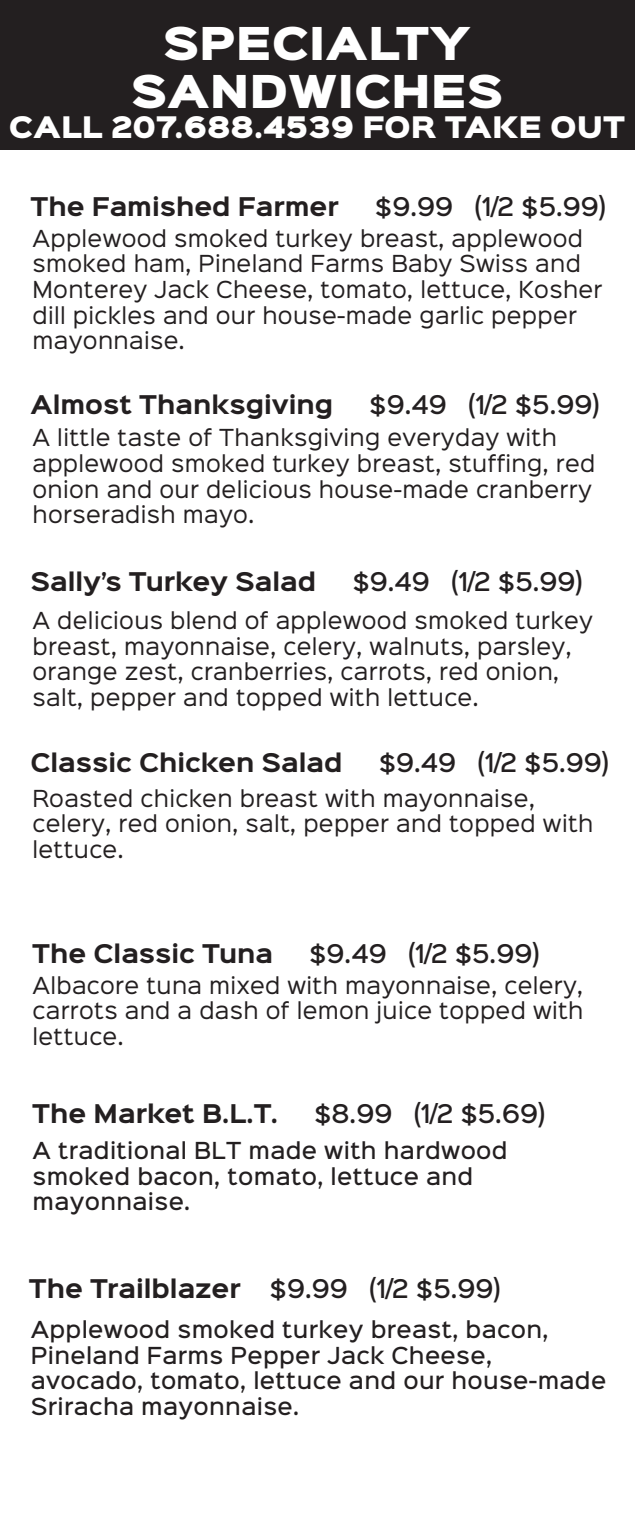
<style>
.page{position:relative;width:635px;height:1530px;background:#fff}
.page>*{position:absolute;margin:0;border:0;box-sizing:border-box;transform-origin:0 0}
.t1{font:40.75px/48px "Sinkin Sans 900 X Black";color:#fff;text-align:center}
.t2{font:26.75px "Sinkin Sans 900 X Black";color:#fff}
.t3{font:500 23.25px "Sinkin Sans 500";color:#231f20}
.t4{font:700 23.25px "Sinkin Sans 700";color:#231f20}
.t5{font:21.25px/25.5px "Sinkin Sans 400";letter-spacing:.015em;color:#231f20}
.t6{font:500 21.25px/25.5px "Sinkin Sans 500";letter-spacing:.015em;color:#231f20}
.s1{font-family:"Sinkin Sans 700";font-weight:700}
</style>
<div class="page">
<div style="left:0;top:0;width:635px;height:149px;background:#231f20"></div>
<h1 class="t1" style="left:131px;top:22px;width:374px">SPECIALTY<br>SANDWICHES</h1>
<p class="t2" style="left:9px;top:113px;width:618px">CALL 207.688.4539 FOR TAKE OUT</p>
<p class="t4" style="left:30px;top:195px;width:310px">The Famished Farmer</p>
<p class="t3" style="left:375px;top:187px;width:232px">$9.99 (1/2 $5.99)</p>
<p class="t5" style="left:33px;top:224px;width:572px">Applewood smoked turkey breast, applewood smoked ham, Pineland Farms Baby Swiss and Monterey Jack Cheese, tomato, lettuce, Kosher dill pickles and our house-made garlic pepper mayonnaise.</p>
<p class="t4" style="left:30px;top:393px;width:304px">Almost Thanksgiving</p>
<p class="t3" style="left:369px;top:385px;width:232px">$9.49 (1/2 $5.99)</p>
<p class="t5" style="left:33px;top:423px;width:564px">A little taste of Thanksgiving everyday with applewood smoked turkey breast, stuffing, red onion and our delicious house-made cranberry horseradish mayo.</p>
<p class="t4" style="left:30px;top:570px;width:287px">Sally’s Turkey Salad</p>
<p class="t3" style="left:352px;top:562px;width:232px">$9.49 (1/2 $5.99)</p>
<p class="t5" style="left:33px;top:606px;width:562px">A delicious blend of applewood smoked turkey breast, mayonnaise, celery, walnuts, parsley, orange zest, cranberries, carrots, red onion, salt, pepper and topped with lettuce.</p>
<p class="t4" style="left:30px;top:750px;width:314px">Classic Chicken Salad</p>
<p class="t3" style="left:379px;top:742px;width:232px">$9.49 (1/2 $5.99)</p>
<p class="t5" style="left:33px;top:784px;width:562px">Roasted chicken breast with mayonnaise, celery, red onion, salt, pepper and topped with lettuce.</p>
<p class="t4" style="left:32px;top:941px;width:242px">The Classic Tuna</p>
<p class="t3" style="left:309px;top:933px;width:232px">$9.49 (1/2 $5.99)</p>
<p class="t5" style="left:33px;top:970px;width:553px;text-align:justify">Albacore tuna mixed with mayonnaise, celery, carrots and a dash of lemon juice topped with lettuce.</p>
<p class="t4" style="left:32px;top:1101px;width:247px">The Market B.L.T.</p>
<p class="t3" style="left:314px;top:1093px;width:232px">$8.99 (1/2 $5.69)</p>
<p class="t6" style="left:33px;top:1136px;width:477px">A traditional BLT made with hardwood smoked bacon, tomato, lettuce and mayonnaise.</p>
<p class="t3" style="left:29px;top:1269px;width:473px"><span class="s1">The Trailblazer</span> $9.99 (1/2 $5.99)</p>
<p class="t6" style="left:31px;top:1315px;width:577px">Applewood smoked turkey breast, bacon, Pineland Farms Pepper Jack Cheese, avocado, tomato, lettuce and our house-made Sriracha mayonnaise.</p>
</div>
